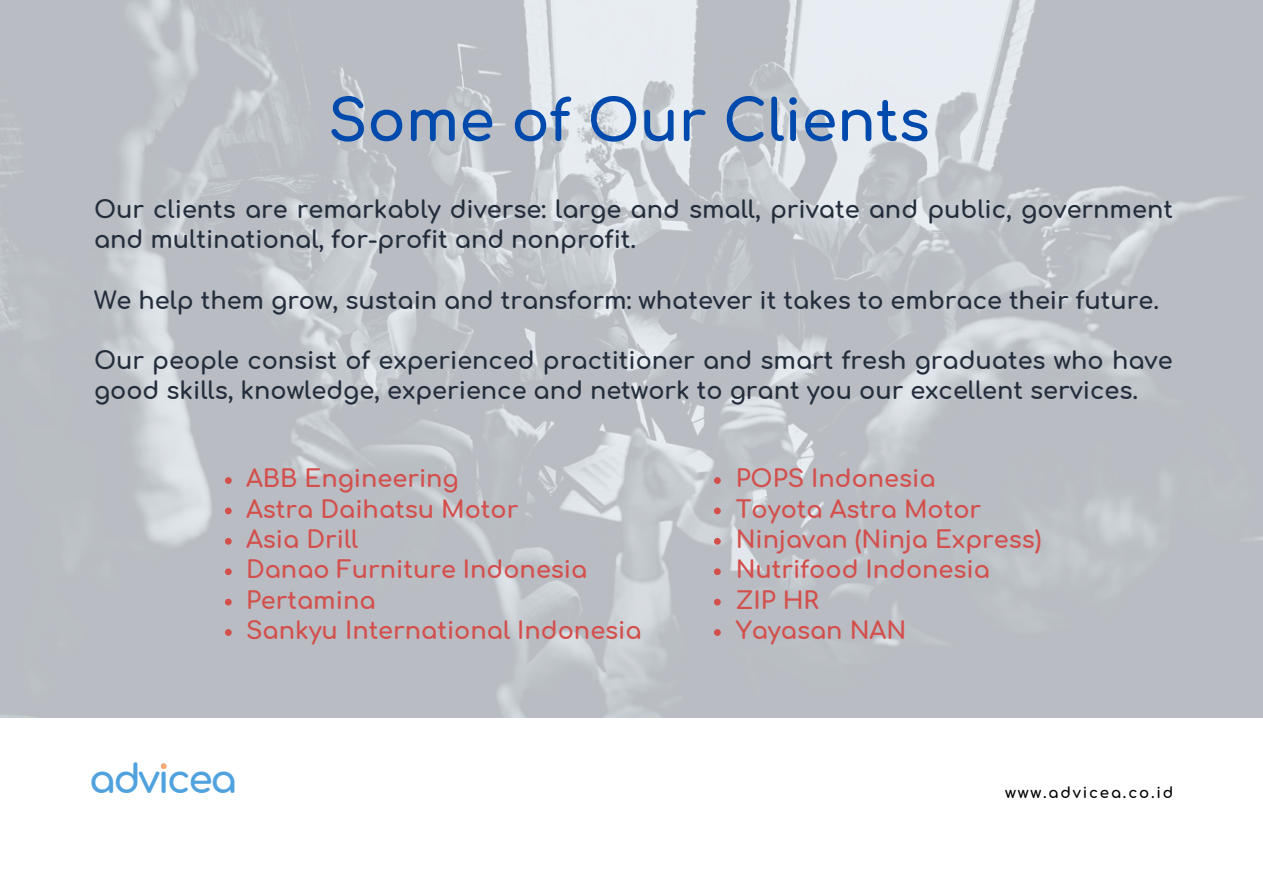
<style>
.page{position:relative;width:1263px;height:894px;background:#fff}
.page>*{position:absolute;margin:0;border:0;box-sizing:border-box;transform-origin:0 0}
.t1{font:700 57px "Comfortaa";color:#004aad}
.t2{font:700 39.3px "Comfortaa";letter-spacing:-.06em;color:#50a2df}
.t3{font:700 24px/30.2px "Comfortaa";color:#242d3c}
.t4{font:700 24px/30.3px "Comfortaa";color:#d34f4c}
.t5{font:700 15px "Comfortaa";letter-spacing:.12em;color:#000}
</style>
<div class="page">
<svg style="left:161px;top:763px;width:6px;height:6px"></svg>
<img style="left:0;top:0;width:1262px;height:717px">
<svg style="left:225px;top:477px;width:7px;height:7px"></svg>
<svg style="left:225px;top:507px;width:7px;height:7px"></svg>
<svg style="left:225px;top:538px;width:7px;height:6px"></svg>
<svg style="left:225px;top:568px;width:7px;height:7px"></svg>
<svg style="left:225px;top:598px;width:7px;height:7px"></svg>
<svg style="left:225px;top:629px;width:7px;height:6px"></svg>
<svg style="left:714px;top:477px;width:7px;height:7px"></svg>
<svg style="left:714px;top:507px;width:7px;height:7px"></svg>
<svg style="left:714px;top:538px;width:7px;height:6px"></svg>
<svg style="left:714px;top:568px;width:7px;height:7px"></svg>
<svg style="left:714px;top:598px;width:7px;height:7px"></svg>
<svg style="left:714px;top:629px;width:7px;height:6px"></svg>
<h1 class="t1" style="left:328px;top:91px;width:603px">Some of Our Clients</h1>
<p class="t3" style="left:94px;top:195px;width:1080px">Our clients are remarkably diverse: large and small, private and public, government and multinational, for-profit and nonprofit.</p>
<p class="t3" style="left:94px;top:286px;width:1067px">We help them grow, sustain and transform: whatever it takes to embrace their future.</p>
<p class="t3" style="left:94px;top:346px;width:1080px">Our people consist of experienced practitioner and smart fresh graduates who have good skills, knowledge, experience and network to grant you our excellent services.</p>
<p class="t4" style="left:246px;top:464px;width:397px">ABB Engineering<br>Astra Daihatsu Motor<br>Asia Drill<br>Danao Furniture Indonesia<br>Pertamina<br>Sankyu International Indonesia</p>
<p class="t4" style="left:736px;top:464px;width:307px">POPS Indonesia<br>Toyota Astra Motor<br>Ninjavan (Ninja Express)<br>Nutrifood Indonesia<br>ZIP HR<br>Yayasan NAN</p>
<h2 class="t2" style="left:89px;top:758px;width:149px">advicea</h2>
<p class="t5" style="left:1005px;top:784px;width:170px">www.advicea.co.id</p>
</div>
